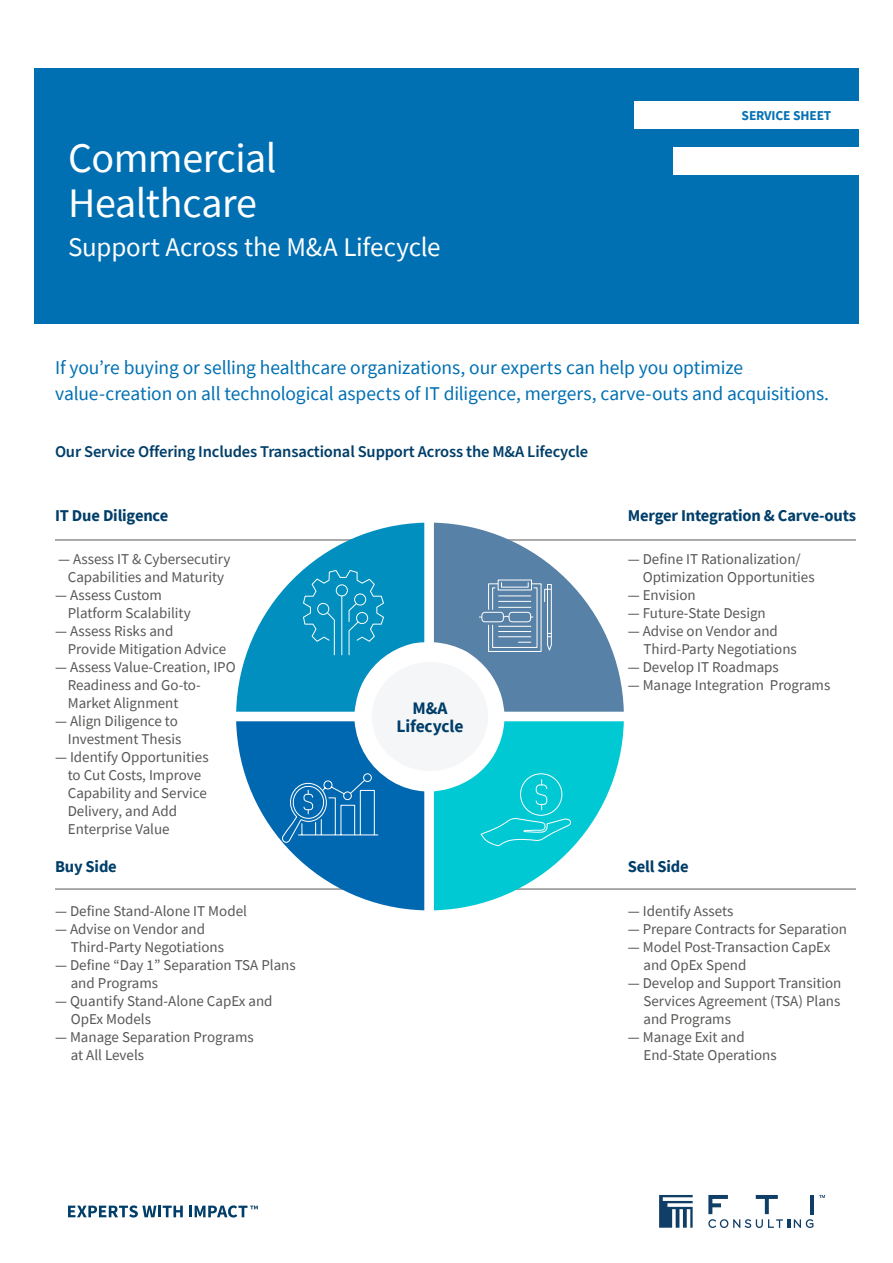
<style>
.page{position:relative;width:893px;height:1263px;background:#fff}
.page>*{position:absolute;margin:0;border:0;box-sizing:border-box;transform-origin:0 0}
.t1{font:42px/45px "Source Sans Pro";letter-spacing:-.01em;color:#fff}
.t2{font:27px "Source Sans Pro";letter-spacing:-.005em;color:#fff}
.t3{font:19.5px/25.5px "Source Sans Pro";letter-spacing:-.005em;color:#0070b3}
.t4{font:700 17.55px/17.5px "Source Sans Pro";letter-spacing:-.01em;color:#003e69;text-align:center}
.t5{font:600 16.5px "Source Sans Pro";letter-spacing:-.01em;color:#003e69}
.t6{font:700 16.5px "Source Sans Pro";letter-spacing:-.01em;color:#003e69}
.t7{font:15px/18px "Source Sans Pro";color:#575756}
.t8{font:700 13.5px "Source Sans Pro";letter-spacing:-.01em;color:#0671b4}
</style>
<div class="page">
<div style="left:34px;top:68px;width:825px;height:255px;background:#0070b3"></div>
<div style="left:634px;top:101px;width:249px;height:28px;background:#fff"></div>
<div style="left:673px;top:147px;width:210px;height:27px;background:#fff"></div>
<hr style="left:55px;top:540px;width:313px;height:1px;background:#575756">
<hr style="left:490px;top:540px;width:366px;height:1px;background:#575756">
<hr style="left:471px;top:889px;width:385px;height:1px;background:#575756">
<hr style="left:55px;top:889px;width:364px;height:1px;background:#575756">
<svg style="left:659px;top:1195px;width:34px;height:33px"></svg>
<svg style="left:819px;top:1195px;width:6px;height:3px"></svg>
<hr style="left:810px;top:1195px;width:4px;height:19px;background:#103e66">
<svg style="left:708px;top:1195px;width:105px;height:33px"></svg>
<svg style="left:68px;top:1205px;width:115px;height:12px"></svg>
<svg style="left:189px;top:1205px;width:69px;height:12px"></svg>
<svg style="left:434px;top:523px;width:190px;height:189px"></svg>
<svg style="left:434px;top:721px;width:190px;height:189px"></svg>
<svg style="left:236px;top:523px;width:189px;height:189px"></svg>
<svg style="left:236px;top:721px;width:188px;height:189px"></svg>
<div style="left:372px;top:662px;width:116px;height:109px;background:#f5f6f8;border-radius:50%"></div>
<h1 class="t1" style="left:68px;top:135px;width:210px">Commercial<br>Healthcare</h1>
<h2 class="t2" style="left:68px;top:230px;width:374px">Support Across the M&amp;A Lifecycle</h2>
<p class="t8" style="left:742px;top:106px;width:91px">SERVICE SHEET</p>
<h3 class="t3" style="left:55px;top:355px;width:776px">If you’re buying or selling healthcare organizations, our experts can help you optimize value-creation on all technological aspects of IT diligence, mergers, carve-outs and acquisitions.</h3>
<p class="t5" style="left:55px;top:441px;width:535px">Our Service Offering Includes Transactional Support Across the M&amp;A Lifecycle</p>
<p class="t6" style="left:55px;top:504px;width:115px">IT Due Diligence</p>
<p class="t7" style="left:58px;top:550px;width:174px;text-align:center">— Assess IT &amp; Cybersecutiry<br>Capabilities and Maturity</p>
<p class="t7" style="left:68px;top:586px;width:124px;text-indent:-13px">— Assess Custom<br>Platform Scalability</p>
<p class="t7" style="left:68px;top:622px;width:160px;text-indent:-13px">— Assess Risks and<br>Provide Mitigation Advice</p>
<p class="t7" style="left:68px;top:658px;width:169px;text-indent:-13px">— Assess Value-Creation, IPO<br>Readiness and Go-to-<br>Market Alignment</p>
<p class="t7" style="left:55px;top:712px;width:128px;text-align:right">— Align Diligence to<br>Investment Thesis</p>
<p class="t7" style="left:68px;top:748px;width:142px;text-indent:-13px">— Identify Opportunities to Cut Costs, Improve<br>Capability and Service<br>Delivery, and Add<br>Enterprise Value</p>
<p class="t4" style="left:396px;top:699px;width:68px">M&amp;A<br>Lifecycle</p>
<p class="t6" style="left:628px;top:504px;width:230px">Merger Integration &amp; Carve-outs</p>
<p class="t7" style="left:643px;top:550px;width:173px;text-indent:-15px">— Define IT Rationalization/<br>Optimization Opportunities</p>
<p class="t7" style="left:628px;top:586px;width:70px">— Envision</p>
<p class="t7" style="left:628px;top:604px;width:140px">— Future-State Design</p>
<p class="t7" style="left:643px;top:622px;width:155px;text-indent:-16px">— Advise on Vendor and<br>Third-Party Negotiations</p>
<p class="t7" style="left:628px;top:658px;width:153px">— Develop IT Roadmaps</p>
<p class="t7" style="left:628px;top:676px;width:204px">— Manage Integration Programs</p>
<p class="t6" style="left:55px;top:856px;width:63px">Buy Side</p>
<p class="t6" style="left:628px;top:856px;width:62px">Sell Side</p>
<p class="t7" style="left:628px;top:902px;width:107px">— Identify Assets</p>
<p class="t7" style="left:628px;top:920px;width:221px">— Prepare Contracts for Separation</p>
<p class="t7" style="left:643px;top:938px;width:188px;text-indent:-16px">— Model Post-Transaction CapEx and OpEx Spend</p>
<p class="t7" style="left:643px;top:974px;width:199px;text-align:justify;text-indent:-16px">— Develop and Support Transition Services Agreement (TSA) Plans and Programs</p>
<p class="t7" style="left:643px;top:1028px;width:135px;text-indent:-16px">— Manage Exit and<br>End-State Operations</p>
<p class="t7" style="left:55px;top:902px;width:193px">— Define Stand-Alone IT Model</p>
<p class="t7" style="left:71px;top:920px;width:155px;text-indent:-16px">— Advise on Vendor and<br>Third-Party Negotiations</p>
<p class="t7" style="left:71px;top:956px;width:227px;text-indent:-16px">— Define “Day 1” Separation TSA Plans and Programs</p>
<p class="t7" style="left:71px;top:992px;width:203px;text-indent:-16px">— Quantify Stand-Alone CapEx and<br>OpEx Models</p>
<p class="t7" style="left:71px;top:1028px;width:185px;text-indent:-16px">— Manage Separation Programs at All Levels</p>
</div>
